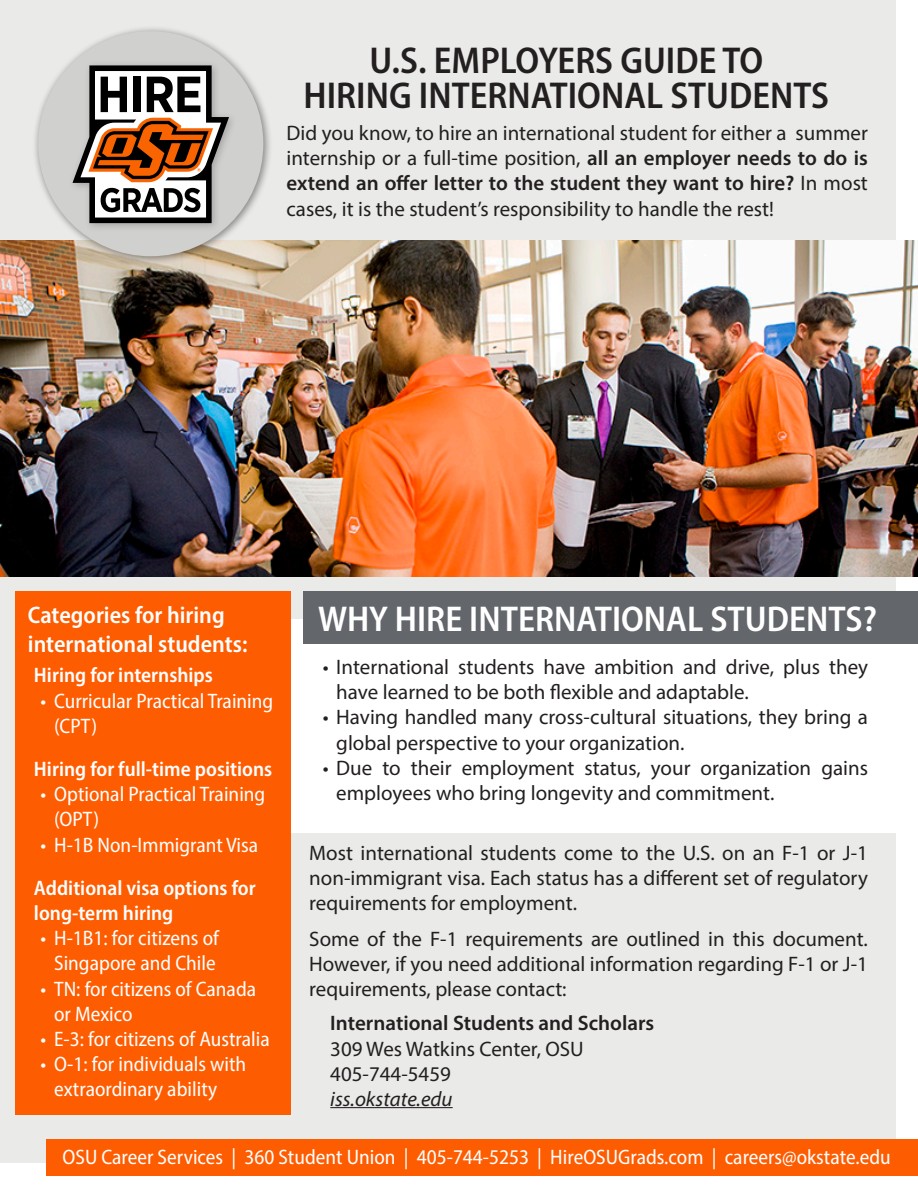
<style>
.page{position:relative;width:918px;height:1188px;background:#fff}
.page>*{position:absolute;margin:0;border:0;box-sizing:border-box;transform-origin:0 0}
.t1{font:37.5px "Myriad Variable Concept";letter-spacing:.155em;color:#231f20}
.t2{font:36px "Myriad Variable Concept";letter-spacing:.16em;color:#fff}
.t3{font:24px/28.8px "Myriad Variable Concept";letter-spacing:.145em;color:#fff}
.t4{font:21px/25.2px "Myriad Variable Concept";letter-spacing:.17em;color:#231f20;text-align:justify}
.t5{font:21px/25.2px "Myriad Variable Concept";letter-spacing:.12em;color:#fff}
.t6{font:21px/25.2px "Myriad Variable Concept";letter-spacing:.145em;color:#fff}
.t7{font:21px "Myriad Variable Concept";letter-spacing:.095em;color:#fff}
.t8{font:italic 21px "Myriad Variable Concept";letter-spacing:.13em;color:#231f20}
</style>
<div class="page">
<div style="left:0;top:0;width:896px;height:1163px;background:#eaeae9"></div>
<div style="left:280px;top:620px;width:616px;height:213px;background:#fff"></div>
<div style="left:46px;top:1139px;width:872px;height:36px;background:#fe5c00"></div>
<div style="left:303px;top:591px;width:615px;height:53px;background:#63666a"></div>
<div style="left:15px;top:591px;width:276px;height:524px;background:#fe5c00"></div>
<img style="left:0;top:240px;width:918px;height:336px">
<div style="left:32px;top:25px;width:240px;height:240px;background:#231f20;opacity:.5"></div>
<div style="left:38px;top:31px;width:225px;height:225px;background:#d0d0ce;border-radius:50%"></div>
<div style="left:68px;top:60px;width:170px;height:173px;background:#231f20;opacity:.25"></div>
<svg style="left:73px;top:65px;width:156px;height:158px"></svg>
<hr style="left:330px;top:1107px;width:123px;height:1px;background:#231f20">
<p class="t1" style="left:370px;top:38px;width:387px">U.S. EMPLOYERS GUIDE TO</p>
<p class="t1" style="left:304px;top:73px;width:522px">HIRING INTERNATIONAL STUDENTS</p>
<p class="t4" style="left:286px;top:120px;width:581px">Did you know, to hire an international student for either a summer internship or a full-time position, all an employer needs to do is extend an offer letter to the student they want to hire? In most cases, it is the student’s responsibility to handle the rest!</p>
<p class="t3" style="left:28px;top:600px;width:220px">Categories for hiring international students:</p>
<p class="t5" style="left:34px;top:663px;width:178px">Hiring for internships</p>
<p class="t5" style="left:54px;top:688px;width:218px;text-indent:-14px">• Curricular Practical Training (CPT)</p>
<p class="t5" style="left:34px;top:756px;width:237px">Hiring for full-time positions</p>
<p class="t5" style="left:54px;top:782px;width:210px;text-indent:-14px">• Optional Practical Training (OPT)</p>
<p class="t5" style="left:41px;top:832px;width:217px">• H-1B Non-Immigrant Visa</p>
<p class="t6" style="left:34px;top:875px;width:221px">Additional visa options for long-term hiring</p>
<p class="t5" style="left:41px;top:926px;width:178px;text-align:center">• H-1B1: for citizens of<br>Singapore and Chile</p>
<p class="t5" style="left:54px;top:976px;width:201px;text-indent:-14px">• TN: for citizens of Canada or Mexico</p>
<p class="t7" style="left:41px;top:1027px;width:228px">• E-3: for citizens of Australia</p>
<p class="t5" style="left:54px;top:1052px;width:191px;text-indent:-14px">• O-1: for individuals with extraordinary ability</p>
<p class="t2" style="left:318px;top:598px;width:557px">WHY HIRE INTERNATIONAL STUDENTS?</p>
<p class="t4" style="left:336px;top:654px;width:530px;text-indent:-14px">• International students have ambition and drive, plus they have learned to be both flexible and adaptable.</p>
<p class="t4" style="left:336px;top:705px;width:530px;text-indent:-14px">• Having handled many cross-cultural situations, they bring a global perspective to your organization.</p>
<p class="t4" style="left:336px;top:755px;width:531px;text-indent:-14px">• Due to their employment status, your organization gains employees who bring longevity and commitment.</p>
<p class="t4" style="left:309px;top:840px;width:557px">Most international students come to the U.S. on an F-1 or J-1 non-immigrant visa. Each status has a different set of regulatory requirements for employment.</p>
<p class="t4" style="left:309px;top:926px;width:559px">Some of the F-1 requirements are outlined in this document.<br>However, if you need additional information regarding F-1 or J-1 requirements, please contact:</p>
<p class="t4" style="left:330px;top:1011px;width:322px">InternationalStudents and Scholars</p>
<p class="t4" style="left:330px;top:1036px;width:251px">309 Wes Watkins Center, OSU</p>
<p class="t4" style="left:330px;top:1061px;width:119px">405-744-5459</p>
<p class="t8" style="left:330px;top:1087px;width:120px">iss.okstate.edu</p>
<p class="t5" style="left:63px;top:1144px;width:827px">OSU Career Services | 360 Student Union | 405-744-5253 | HireOSUGrads.com | careers@okstate.edu</p>
</div>
